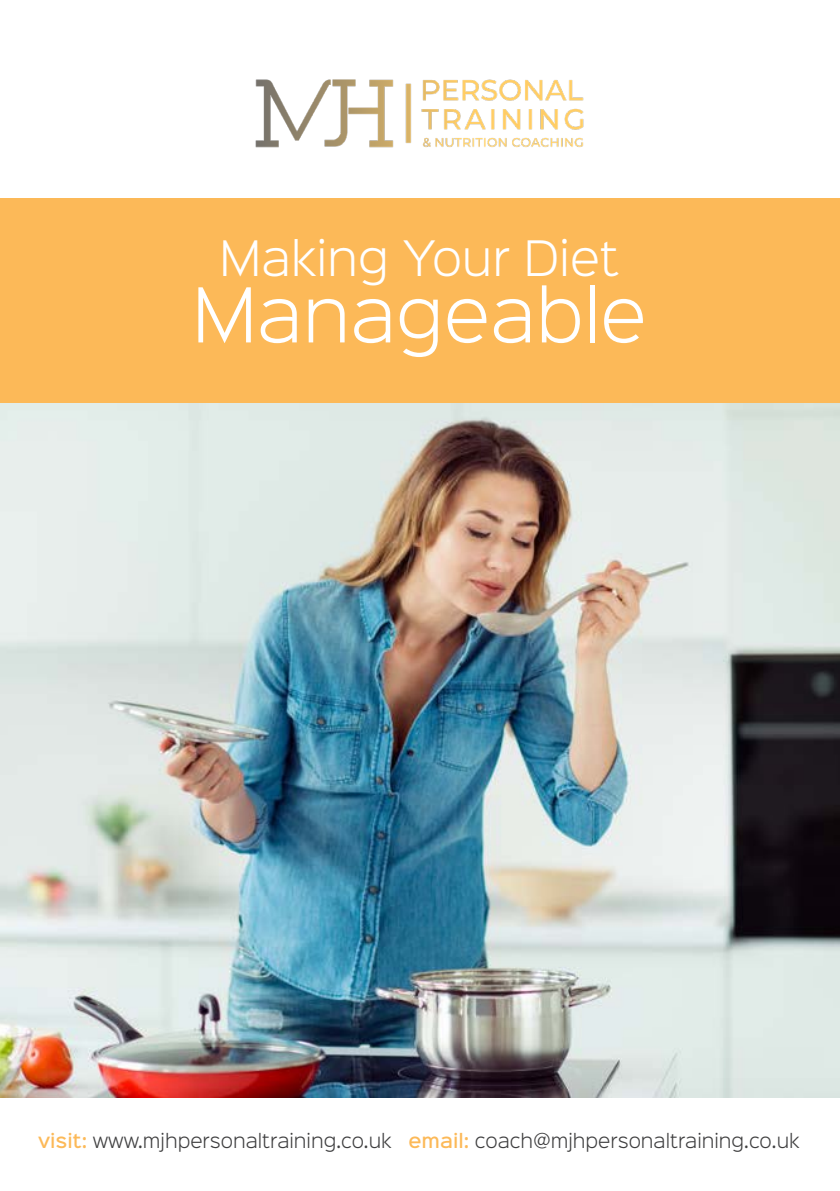
<style>
.page{position:relative;width:840px;height:1191px;background:#fff}
.page>*{position:absolute;margin:0;border:0;box-sizing:border-box;transform-origin:0 0}
.t1{font:300 68px "Sinkin Sans 300";color:#fff}
.t2{font:300 44px "Sinkin Sans 300";color:#fff}
.t3{font:300 18px "Sinkin Sans 300";color:#3e3e3f}
.s1{font-family:"Sinkin Sans 500";font-weight:500;color:#fcb958}
</style>
<div class="page">
<img style="left:0;top:404px;width:839px;height:693px">
<div style="left:0;top:198px;width:839px;height:205px;background:#fcb958"></div>
<img style="left:255px;top:79px;width:329px;height:69px">
<p class="t2" style="left:219px;top:223px;width:401px">Making Your Diet</p>
<p class="t1" style="left:192px;top:260px;width:455px">Manageable</p>
<p class="t3" style="left:38px;top:1126px;width:762px"><span class="s1">visit:</span> www.mjhpersonaltraining.co.uk <span class="s1">email:</span> coach@mjhpersonaltraining.co.uk</p>
</div>
